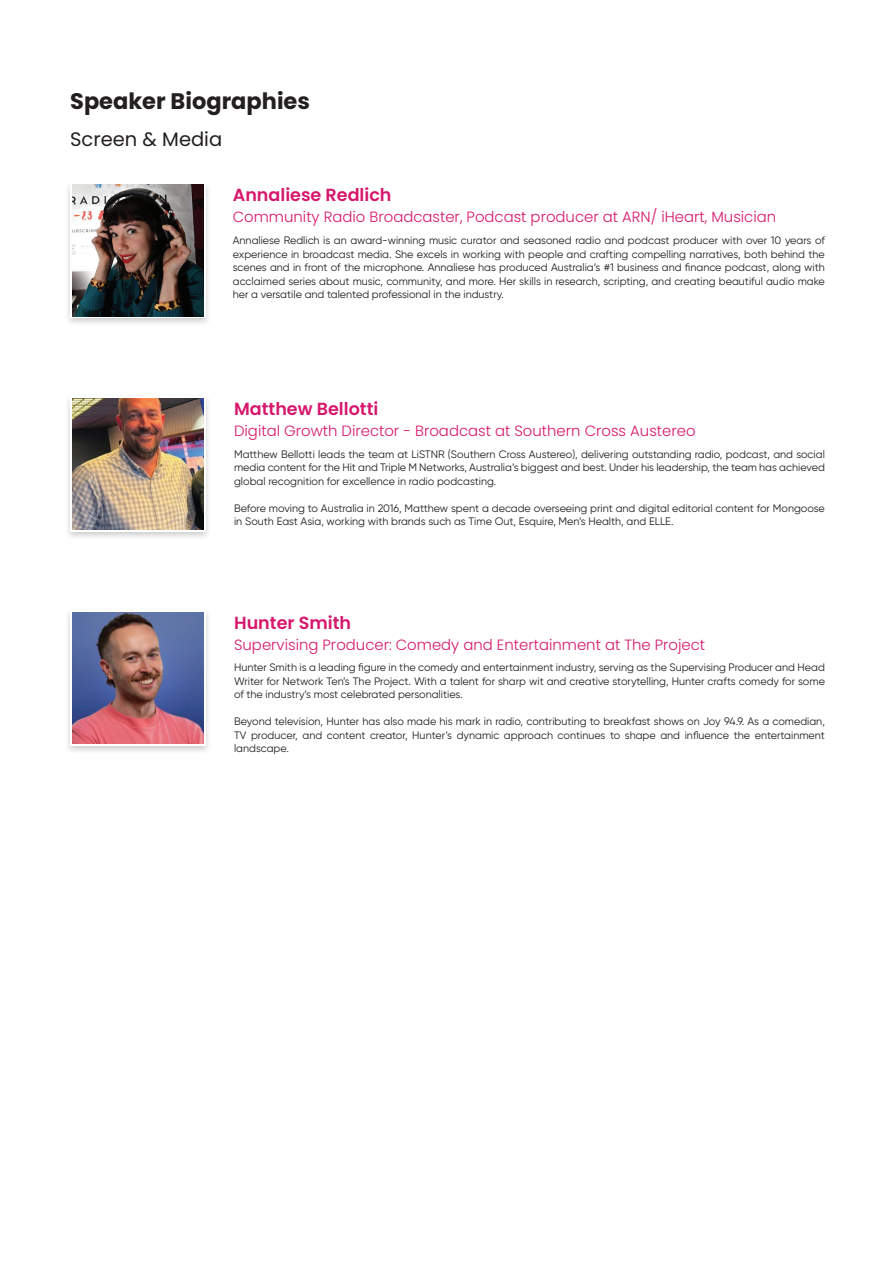
<style>
.page{position:relative;width:893px;height:1263px;background:#fff}
.page>*{position:absolute;margin:0;border:0;box-sizing:border-box;transform-origin:0 0}
.t1{font:700 22.5px "Poppins";color:#231f20}
.t2{font:19.5px "Poppins";color:#231f20}
.t3{font:600 17.55px "Poppins";color:#d6176c}
.t4{font:300 14.85px "Poppins";color:#d6176c}
.t5{font:10.8px/13.5px "Gilroy";color:#231f20;text-align:justify}
</style>
<div class="page">
<div style="left:64px;top:393px;width:147px;height:148px;background:#231f20;opacity:.22"></div>
<div style="left:70px;top:396px;width:135px;height:136px;background:linear-gradient(to right,#fff,#fff)"></div>
<img style="left:72px;top:398px;width:131px;height:132px">
<div style="left:64px;top:180px;width:147px;height:147px;background:#231f20;opacity:.22"></div>
<svg style="left:70px;top:183px;width:135px;height:135px"></svg>
<img style="left:72px;top:185px;width:131px;height:131px">
<div style="left:64px;top:607px;width:147px;height:147px;background:#231f20;opacity:.22"></div>
<svg style="left:70px;top:610px;width:135px;height:135px"></svg>
<img style="left:72px;top:612px;width:131px;height:131px">
<h1 class="t1" style="left:70px;top:88px;width:241px">Speaker Biographies</h1>
<h2 class="t2" style="left:70px;top:128px;width:154px">Screen &amp; Media</h2>
<h3 class="t3" style="left:233px;top:185px;width:160px">Annaliese Redlich</h3>
<h3 class="t4" style="left:233px;top:208px;width:545px">Community Radio Broadcaster, Podcast producer at ARN/ iHeart, Musician</h3>
<p class="t5" style="left:233px;top:233px;width:594px">Annaliese Redlich is an award-winning music curator and seasoned radio and podcast producer with over 10 years of experience in broadcast media. She excels in working with people and crafting compelling narratives, both behind the scenes and in front of the microphone. Annaliese has produced Australia’s #1 business and finance podcast, along with acclaimed series about music, community, and more. Her skills in research, scripting, and creating beautiful audio make her a versatile and talented professional in the industry.</p>
<h3 class="t3" style="left:234px;top:399px;width:146px">Matthew Bellotti</h3>
<h3 class="t4" style="left:234px;top:422px;width:463px">Digital Growth Director - Broadcast at Southern Cross Austereo</h3>
<p class="t5" style="left:234px;top:447px;width:592px">Matthew Bellotti leads the team at LiSTNR (Southern Cross Austereo), delivering outstanding radio, podcast, and social media content for the Hit and Triple M Networks, Australia’s biggest and best. Under his leadership, the team has achieved global recognition for excellence in radio podcasting.</p>
<p class="t5" style="left:234px;top:501px;width:592px">Before moving to Australia in 2016, Matthew spent a decade overseeing print and digital editorial content for Mongoose in South East Asia, working with brands such as Time Out, Esquire, Men’s Health, and ELLE.</p>
<h3 class="t3" style="left:234px;top:612px;width:119px">Hunter Smith</h3>
<h3 class="t4" style="left:234px;top:636px;width:473px">Supervising Producer: Comedy and Entertainment at The Project</h3>
<p class="t5" style="left:234px;top:661px;width:592px">Hunter Smith is a leading figure in the comedy and entertainment industry, serving as the Supervising Producer and Head Writer for Network Ten’s The Project. With a talent for sharp wit and creative storytelling, Hunter crafts comedy for some of the industry’s most celebrated personalities.</p>
<p class="t5" style="left:234px;top:715px;width:592px">Beyond television, Hunter has also made his mark in radio, contributing to breakfast shows on Joy 94.9. As a comedian, TV producer, and content creator, Hunter’s dynamic approach continues to shape and influence the entertainment landscape.</p>
</div>
